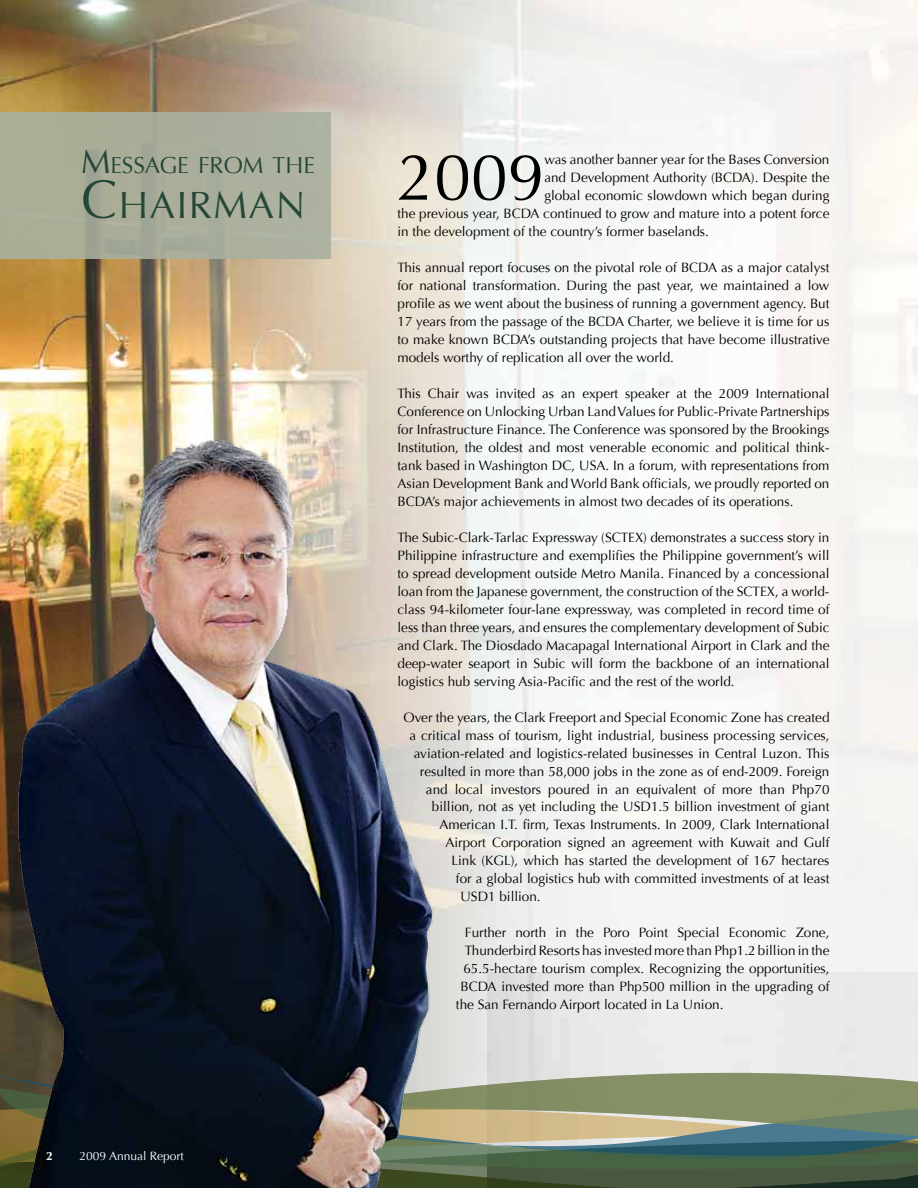
<style>
.page{position:relative;width:918px;height:1188px;background:#fff}
.page>*{position:absolute;margin:0;border:0;box-sizing:border-box;transform-origin:0 0}
.t1{font:66px "Optima";color:#000}
.t2{font:37.95px "Optima";letter-spacing:.045em;color:#244737}
.t3{font:23.1px "Optima";color:#244737}
.t4{font:13.5px/18px "Optima";color:#000;text-align:justify}
.t5{font:12px "Optima";color:#fff}
.t6{font:700 12px "Optima";color:#fff}
.s1{font-size:33px}
.s2{font-size:54.15px}
</style>
<div class="page">
<img style="left:0;top:0;width:918px;height:789px">
<svg style="left:468px;top:789px;width:450px;height:237px;fill:#f3f3f3"></svg>
<svg style="left:488px;top:972px;width:430px;height:54px;background:#e9e9e9"></svg>
<svg style="left:468px;top:1026px;width:450px;height:162px;background:#b9bdb5"></svg>
<svg style="left:468px;top:1082px;width:450px;height:89px;background:#79896e"></svg>
<img style="left:0;top:409px;width:468px;height:779px">
<div style="left:0;top:112px;width:331px;height:148px;background:#a9b09f"></div>
<h3 class="t3" style="left:81px;top:152px;width:236px"><span class="s1">M</span>ESSAGE FROM TH E</h3>
<h2 class="t2" style="left:81px;top:183px;width:226px"><span class="s2">C</span>HAIRMAN</h2>
<p class="t6" style="left:46px;top:1149px;width:8px">2</p>
<p class="t5" style="left:79px;top:1149px;width:106px">2009 Annual Report</p>
<h1 class="t1" style="left:398px;top:139px;width:148px">2009</h1>
<p class="t4" style="left:544px;top:150px;width:287px">was another banner year for the Bases Conversion</p>
<p class="t4" style="left:544px;top:168px;width:287px">and Development Authority (BCDA). Despite the</p>
<p class="t4" style="left:544px;top:186px;width:287px">global economic slowdown which began during</p>
<p class="t4" style="left:398px;top:204px;width:433px">the previous year, BCDA continued to grow and mature into a potent force</p>
<p class="t4" style="left:398px;top:222px;width:313px">in the development of the country’s former baselands.</p>
<p class="t4" style="left:398px;top:258px;width:434px">This annual report focuses on the pivotal role of BCDA as a major catalyst for national transformation. During the past year, we maintained a low profile as we went about the business of running a government agency. But 17 years from the passage of the BCDA Charter, we believe it is time for us to make known BCDA’s outstanding projects that have become illustrative models worthy of replication all over the world.</p>
<p class="t4" style="left:398px;top:384px;width:434px">This Chair was invited as an expert speaker at the 2009 International Conference on Unlocking Urban Land Values for Public-Private Partnerships for Infrastructure Finance. The Conference was sponsored by the Brookings Institution, the oldest and most venerable economic and political think&shy;tank based in Washington DC, USA. In a forum, with representations from Asian Development Bank and World Bank officials, we proudly reported on BCDA’s major achievements in almost two decades of its operations.</p>
<p class="t4" style="left:398px;top:528px;width:434px">The Subic-Clark-Tarlac Expressway (SCTEX) demonstrates a success story in Philippine infrastructure and exemplifies the Philippine government’s will to spread development outside Metro Manila. Financed by a concessional loan from the Japanese government, the construction of the SCTEX, a world&shy;class 94-kilometer four-lane expressway, was completed in record time of less than three years, and ensures the complementary development of Subic and Clark. The Diosdado Macapagal International Airport in Clark and the deep-water seaport in Subic will form the backbone of an international logistics hub serving Asia-Pacific and the rest of the world.</p>
<p class="t4" style="left:403px;top:708px;width:428px">Over the years, the Clark Freeport and Special Economic Zone has created</p>
<p class="t4" style="left:409px;top:726px;width:421px">a critical mass of tourism, light industrial, business processing services,</p>
<p class="t4" style="left:414px;top:744px;width:417px">aviation-related and logistics-related businesses in Central Luzon. This</p>
<p class="t4" style="left:420px;top:762px;width:411px">resulted in more than 58,000 jobs in the zone as of end-2009. Foreign</p>
<p class="t4" style="left:426px;top:780px;width:405px">and local investors poured in an equivalent of more than Php70</p>
<p class="t4" style="left:432px;top:798px;width:399px">billion, not as yet including the USD1.5 billion investment of giant</p>
<p class="t4" style="left:439px;top:816px;width:392px">American I.T. firm, Texas Instruments. In 2009, Clark International</p>
<p class="t4" style="left:445px;top:834px;width:386px">Airport Corporation signed an agreement with Kuwait and Gulf</p>
<p class="t4" style="left:451px;top:852px;width:379px">Link (KGL), which has started the development of 167 hectares</p>
<p class="t4" style="left:456px;top:870px;width:375px">for a global logistics hub with committed investments of at least</p>
<p class="t4" style="left:460px;top:888px;width:82px">USD1 billion.</p>
<p class="t4" style="left:465px;top:924px;width:366px">Further north in the Poro Point Special Economic Zone,</p>
<p class="t4" style="left:465px;top:942px;width:366px">Thunderbird Resorts has invested more than Php1.2 billion in the</p>
<p class="t4" style="left:463px;top:960px;width:368px">65.5-hectare tourism complex. Recognizing the opportunities,</p>
<p class="t4" style="left:460px;top:978px;width:371px">BCDA invested more than Php500 million in the upgrading of</p>
<p class="t4" style="left:456px;top:996px;width:269px">the San Fernando Airport located in La Union.</p>
</div>
